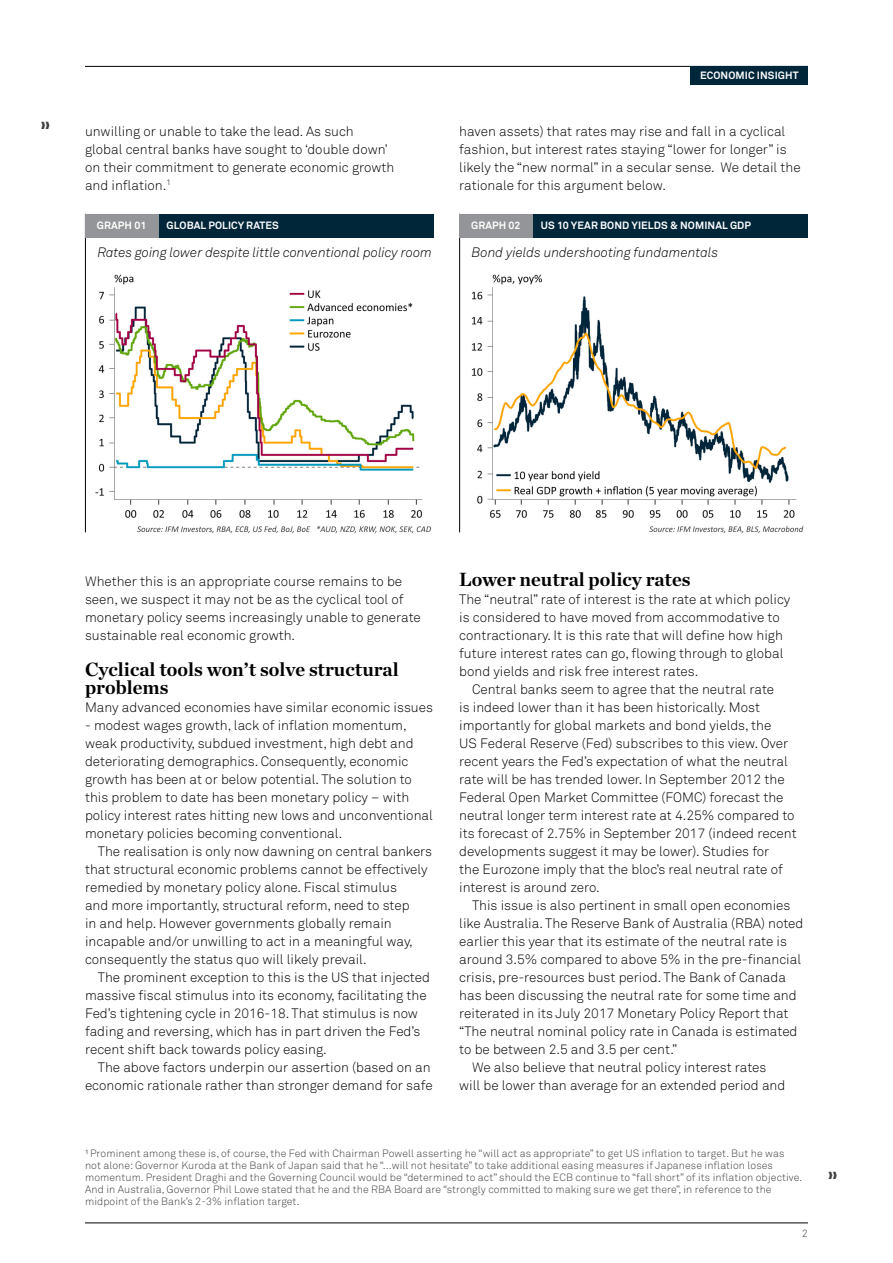
<style>
.page{position:relative;width:893px;height:1263px;background:#fff}
.page>*{position:absolute;margin:0;border:0;box-sizing:border-box;transform-origin:0 0}
.t1{font:700 19.5px/18px "Chronicle Deck";color:#000}
.t2{font:300 13.5px/18px "Akkurat Std";color:#000}
.t3{font:italic 300 13.5px "Akkurat Std";color:#000}
.t4{font:300 10.5px/12px "Akkurat Std";letter-spacing:.01em;color:#414042}
.t5{font:700 10.5px "Akkurat Std";letter-spacing:.01em;color:#fff}
</style>
<div class="page">
<hr style="left:85px;top:66px;width:723px;height:1px;background:#000">
<hr style="left:85px;top:1222px;width:723px;height:1px;background:#000">
<div style="left:691px;top:67px;width:117px;height:18px;background:#00263a"></div>
<img style="left:472px;top:274px;width:332px;height:260px">
<img style="left:96px;top:274px;width:336px;height:260px">
<div style="left:158px;top:214px;width:276px;height:23px;background:#00263a"></div>
<div style="left:532px;top:214px;width:276px;height:23px;background:#00263a"></div>
<hr style="left:85px;top:214px;width:1px;height:318px;background:#000">
<hr style="left:459px;top:214px;width:1px;height:318px;background:#000">
<div style="left:85px;top:214px;width:73px;height:23px;background:#939598"></div>
<div style="left:459px;top:214px;width:73px;height:23px;background:#939598"></div>
<p class="t5" style="left:700px;top:69px;width:100px">ECONOMIC INSIGHT</p>
<p class="t2" style="left:459px;top:122px;width:343px">haven assets) that rates may rise and fall in a cyclical fashion, but interest rates staying “lower for longer” is likely the “new normal” in a secular sense. We detail the rationale for this argument below.</p>
<p class="t2" style="left:85px;top:122px;width:311px">unwilling or unable to take the lead. As such global central banks have sought to ‘double down’ on their commitment to generate economic growth and inflation.<sup>1</sup></p>
<p class="t5" style="left:97px;top:219px;width:51px">GRAPH 01</p>
<p class="t5" style="left:167px;top:219px;width:114px">GLOBAL POLICY RATES</p>
<p class="t5" style="left:471px;top:219px;width:51px">GRAPH 02</p>
<p class="t5" style="left:541px;top:219px;width:212px">US 10 YEAR BOND YIELDS &amp; NOMINAL GDP</p>
<p class="t3" style="left:97px;top:245px;width:336px">Rates going lower despite little conventional policy room</p>
<p class="t3" style="left:472px;top:245px;width:248px">Bond yields undershooting fundamentals</p>
<p class="t2" style="left:85px;top:572px;width:337px">Whether this is an appropriate course remains to be seen, we suspect it may not be as the cyclical tool of monetary policy seems increasingly unable to generate sustainable real economic growth.</p>
<h1 class="t1" style="left:85px;top:659px;width:315px">Cyclical tools won’t solve structural problems</h1>
<p class="t2" style="left:85px;top:698px;width:349px">Many advanced economies have similar economic issues</p>
<p class="t2" style="left:85px;top:716px;width:349px">- modest wages growth, lack of inflation momentum, weak productivity, subdued investment, high debt and deteriorating demographics. Consequently, economic growth has been at or below potential. The solution to this problem to date has been monetary policy – with policy interest rates hitting new lows and unconventional monetary policies becoming conventional.</p>
<p class="t2" style="left:85px;top:842px;width:349px;text-indent:13px">The realisation is only now dawning on central bankers that structural economic problems cannot be effectively remedied by monetary policy alone. Fiscal stimulus<br>and more importantly, structural reform, need to step<br>in and help. However governments globally remain incapable and/or unwilling to act in a meaningful way, consequently the status quo will likely prevail.</p>
<p class="t2" style="left:85px;top:968px;width:346px;text-indent:13px">The prominent exception to this is the US that injected massive fiscal stimulus into its economy, facilitating the Fed’s tightening cycle in 2016-18. That stimulus is now fading and reversing, which has in part driven the Fed’s recent shift back towards policy easing.</p>
<p class="t2" style="left:85px;top:1058px;width:349px;text-align:right">The above factors underpin our assertion (based on an economic rationale rather than stronger demand for safe</p>
<h1 class="t1" style="left:459px;top:569px;width:233px">Lower neutral policy rates</h1>
<p class="t2" style="left:459px;top:590px;width:332px">The “neutral” rate of interest is the rate at which policy is considered to have moved from accommodative to contractionary. It is this rate that will define how high future interest rates can go, flowing through to global bond yields and risk free interest rates.</p>
<p class="t2" style="left:459px;top:680px;width:339px;text-indent:13px">Central banks seem to agree that the neutral rate<br>is indeed lower than it has been historically. Most importantly for global markets and bond yields, the<br>US Federal Reserve (Fed) subscribes to this view. Over recent years the Fed’s expectation of what the neutral rate will be has trended lower. In September 2012 the Federal Open Market Committee (FOMC) forecast the neutral longer term interest rate at 4.25% compared to its forecast of 2.75% in September 2017 (indeed recent developments suggest it may be lower). Studies for<br>the Eurozone imply that the bloc’s real neutral rate of interest is around zero.</p>
<p class="t2" style="left:472px;top:896px;width:320px">This issue is also pertinent in small open economies</p>
<p class="t2" style="left:459px;top:914px;width:346px">like Australia. The Reserve Bank of Australia (RBA) noted</p>
<p class="t2" style="left:459px;top:932px;width:329px">earlier this year that its estimate of the neutral rate is</p>
<p class="t2" style="left:459px;top:950px;width:343px">around 3.5% compared to above 5% in the pre-financial</p>
<p class="t2" style="left:459px;top:968px;width:328px">crisis, pre-resources bust period. The Bank of Canada</p>
<p class="t2" style="left:459px;top:986px;width:339px">has been discussing the neutral rate for some time and</p>
<p class="t2" style="left:459px;top:1004px;width:331px">reiterated in its July 2017 Monetary Policy Report that</p>
<p class="t2" style="left:459px;top:1022px;width:340px">“The neutral nominal policy rate in Canada is estimated</p>
<p class="t2" style="left:459px;top:1040px;width:220px">to be between 2.5 and 3.5 per cent.”</p>
<p class="t2" style="left:472px;top:1058px;width:296px">We also believe that neutral policy interest rates</p>
<p class="t2" style="left:459px;top:1076px;width:328px">will be lower than average for an extended period and</p>
<p class="t4" style="left:85px;top:1148px;width:719px"><sup>1</sup> Prominent among these is, of course, the Fed with Chairman Powell asserting he “will act as appropriate” to get US inflation to target. But he was not alone: Governor Kuroda at the Bank of Japan said that he “…will not hesitate” to take additional easing measures if Japanese inflation loses momentum. President Draghi and the Governing Council would be “determined to act” should the ECB continue to “fall short” of its inflation objective.<br>And in Australia, Governor Phil Lowe stated that he and the RBA Board are “strongly committed to making sure we get there”, in reference to the midpoint of the Bank’s 2-3% inflation target.</p>
<p class="t4" style="left:802px;top:1227px;width:7px">2</p>
</div>
